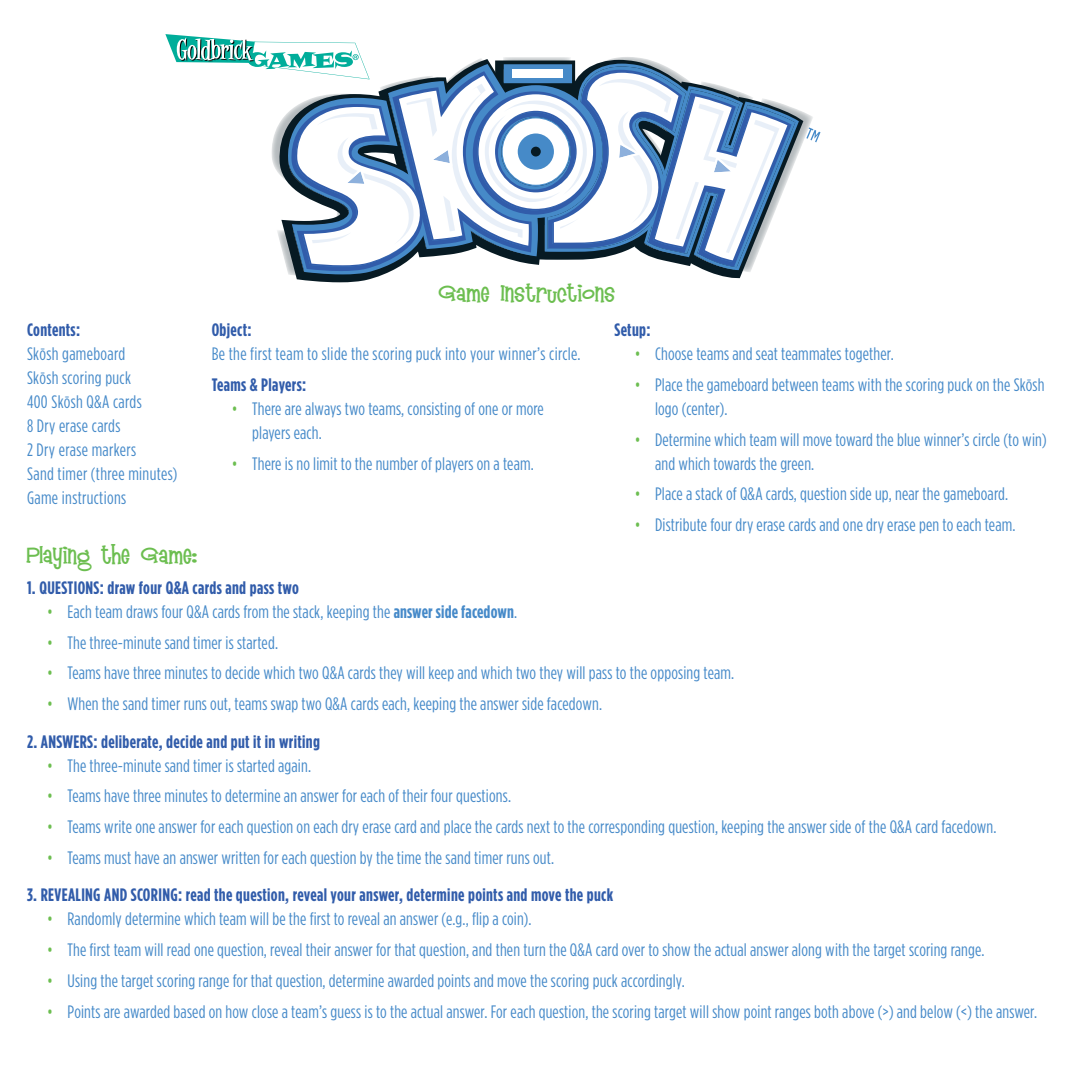
<style>
.page{position:relative;width:1080px;height:1080px;background:#fff}
.page>*{position:absolute;margin:0;border:0;box-sizing:border-box;transform-origin:0 0}
.t1{font:21px "Mandingo";letter-spacing:.02em;color:#6cbe50}
.t2{font:18px/24px "Gotham Condensed";letter-spacing:.01em;color:#468ac9}
.t3{font:700 18px "Gotham Condensed";letter-spacing:.02em;color:#315caa}
.s1{color:#6cbe50}
.s2{font-weight:700}
</style>
<div class="page">
<svg style="left:165px;top:34px;width:656px;height:248px"></svg>
<p class="t3" style="left:27px;top:319px;width:55px">Contents:</p>
<p class="t2" style="left:27px;top:342px;width:152px">Skōsh gameboard<br>Skōsh scoring puck<br>400 Skōsh Q&amp;A cards<br>8 Dry erase cards<br>2 Dry erase markers<br>Sand timer (three minutes)<br>Game instructions</p>
<p class="t1" style="left:439px;top:278px;width:178px">GAME INSTRUCTIONS</p>
<p class="t3" style="left:615px;top:319px;width:37px">Setup:</p>
<p class="t2" style="left:635px;top:342px;width:261px"><span class="s1">•</span> Choose teams and seat teammates together.</p>
<p class="t2" style="left:655px;top:372px;width:391px;text-indent:-20px"><span class="s1">•</span> Place the gameboard between teams with the scoring puck on the Skōsh logo (center).</p>
<p class="t2" style="left:655px;top:427px;width:393px;text-indent:-20px"><span class="s1">•</span> Determine which team will move toward the blue winner’s circle (to win) and which towards the green.</p>
<p class="t2" style="left:635px;top:482px;width:375px"><span class="s1">•</span> Place a stack of Q&amp;A cards, question side up, near the gameboard.</p>
<p class="t2" style="left:635px;top:513px;width:382px"><span class="s1">•</span> Distribute four dry erase cards and one dry erase pen to each team.</p>
<p class="t3" style="left:212px;top:319px;width:41px">Object:</p>
<p class="t2" style="left:212px;top:342px;width:370px">Be the first team to slide the scoring puck into your winner’s circle.</p>
<p class="t3" style="left:212px;top:374px;width:96px">Teams &amp; Players:</p>
<p class="t2" style="left:252px;top:396px;width:293px;text-indent:-20px"><span class="s1">•</span> There are always two teams, consisting of one or more players each.</p>
<p class="t2" style="left:232px;top:451px;width:303px"><span class="s1">•</span> There is no limit to the number of players on a team.</p>
<p class="t1" style="left:27px;top:540px;width:171px">PLAYING THE GAME:</p>
<p class="t3" style="left:27px;top:577px;width:273px">1. Questions: draw four Q&amp;A cards and pass two</p>
<p class="t2" style="left:47px;top:599px;width:471px"><span class="s1">•</span> Each team draws four Q&amp;A cards from the stack, keeping the <span class="s2">answer side facedown</span>.</p>
<p class="t2" style="left:47px;top:630px;width:232px"><span class="s1">•</span> The three-minute sand timer is started.</p>
<p class="t2" style="left:47px;top:661px;width:689px"><span class="s1">•</span> Teams have three minutes to decide which two Q&amp;A cards they will keep and which two they will pass to the opposing team.</p>
<p class="t2" style="left:47px;top:692px;width:556px"><span class="s1">•</span> When the sand timer runs out, teams swap two Q&amp;A cards each, keeping the answer side facedown.</p>
<p class="t3" style="left:27px;top:731px;width:295px">2. Answers: deliberate, decide and put it in writing</p>
<p class="t2" style="left:47px;top:753px;width:265px"><span class="s1">•</span> The three-minute sand timer is started again.</p>
<p class="t2" style="left:47px;top:784px;width:465px"><span class="s1">•</span> Teams have three minutes to determine an answer for each of their four questions.</p>
<p class="t2" style="left:47px;top:815px;width:951px"><span class="s1">•</span> Teams write one answer for each question on each dry erase card and place the cards next to the corresponding question, keeping the answer side of the Q&amp;A card facedown.</p>
<p class="t2" style="left:47px;top:845px;width:508px"><span class="s1">•</span> Teams must have an answer written for each question by the time the sand timer runs out.</p>
<p class="t3" style="left:27px;top:884px;width:588px">3. Revealing and Scoring: read the question, reveal your answer, determine points and move the puck</p>
<p class="t2" style="left:47px;top:907px;width:486px"><span class="s1">•</span> Randomly determine which team will be the first to reveal an answer (e.g., flip a coin).</p>
<p class="t2" style="left:47px;top:938px;width:939px"><span class="s1">•</span> The first team will read one question, reveal their answer for that question, and then turn the Q&amp;A card over to show the actual answer along with the target scoring range.</p>
<p class="t2" style="left:47px;top:968px;width:639px"><span class="s1">•</span> Using the target scoring range for that question, determine awarded points and move the scoring puck accordingly.</p>
<p class="t2" style="left:47px;top:999px;width:991px"><span class="s1">•</span> Points are awarded based on how close a team’s guess is to the actual answer. For each question, the scoring target will show point ranges both above (&gt;) and below (&lt;) the answer.</p>
</div>
